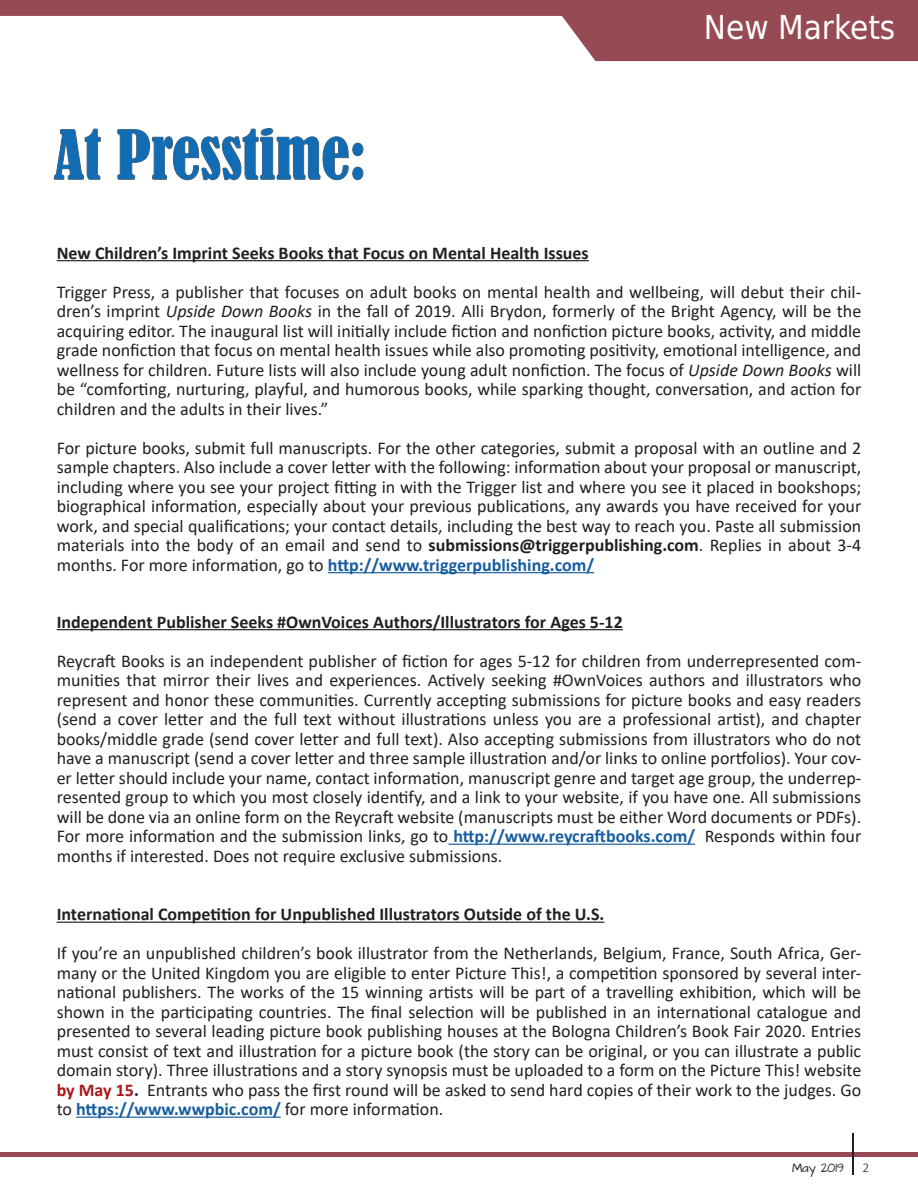
<style>
.page{position:relative;width:918px;height:1188px;background:#fff}
.page>*{position:absolute;margin:0;border:0;box-sizing:border-box;transform-origin:0 0}
.t1{font:condensed 63px "Bernard";color:#126cb3}
.t2{font:33px "DejaVu Sans Condensed";color:#fff}
.At_Presstime_Paragra{font:18px/19.5px "Calibri";color:#231f20;text-align:justify}
.At_Presstime_Paragra-2{font:700 18px "Calibri";color:#231f20}
.t3{font:300 13.5px "Calibri";color:#231f20}
.t4{font:10.2px "Architects Daughter";color:#231f20}
.s1{font-style:italic}
.s2{font-weight:700}
.s3{font-weight:700;color:#175d9e}
.s4{font-weight:700;color:#a8191c}
</style>
<div class="page">
<svg style="left:0;top:0;width:918px;height:61px;fill:#964a53"></svg>
<hr style="left:0;top:1153px;width:918px;height:4px;background:#964a53">
<hr style="left:852px;top:1133px;width:2px;height:42px;background:#231f20">
<hr style="left:57px;top:260px;width:532px;height:1px;background:#231f20">
<hr style="left:328px;top:572px;width:266px;height:1px;background:#175d9e">
<hr style="left:57px;top:629px;width:566px;height:1px;background:#231f20">
<hr style="left:448px;top:844px;width:247px;height:1px;background:#175d9e">
<hr style="left:57px;top:922px;width:547px;height:1px;background:#231f20">
<hr style="left:76px;top:1117px;width:205px;height:1px;background:#175d9e">
<svg style="left:54px;top:128px;width:47px;height:52px"></svg>
<svg style="left:117px;top:128px;width:247px;height:53px"></svg>
<p class="t1" style="left:54px;top:118px;width:313px">At Presstime:</p>
<p class="t2" style="left:704px;top:1px;width:193px">New Markets</p>
<p class="At_Presstime_Paragra-2" style="left:57px;top:240px;width:534px">New Children’s Imprint Seeks Books that Focus on Mental Health Issues</p>
<p class="At_Presstime_Paragra" style="left:57px;top:281px;width:806px">Trigger Press, a publisher that focuses on adult books on mental health and wellbeing, will debut their chil&shy;dren’s imprint <span class="s1">Upside Down Books</span> in the fall of 2019. Alli Brydon, formerly of the Bright Agency, will be the acquiring editor. The inaugural list will initially include fiction and nonfiction picture books, activity, and middle grade nonfiction that focus on mental health issues while also promoting positivity, emotional intelligence, and wellness for children. Future lists will also include young adult nonfiction. The focus of <span class="s1">Upside Down Books</span> will be “comforting, nurturing, playful, and humorous books, while sparking thought, conversation, and action for children and the adults in their lives.”</p>
<p class="At_Presstime_Paragra" style="left:57px;top:437px;width:806px">For picture books, submit full manuscripts. For the other categories, submit a proposal with an outline and 2 sample chapters. Also include a cover letter with the following: information about your proposal or manuscript, including where you see your project fitting in with the Trigger list and where you see it placed in bookshops; biographical information, especially about your previous publications, any awards you have received for your work, and special qualifications; your contact details, including the best way to reach you. Paste all submission materials into the body of an email and send to <span class="s2">submissions@triggerpublishing.com</span>. Replies in about 3-4 months. For more information, go to <span class="s3">http://www.triggerpublishing.com/</span></p>
<p class="At_Presstime_Paragra-2" style="left:57px;top:609px;width:568px">Independent Publisher Seeks #OwnVoices Authors/Illustrators for Ages 5-12</p>
<p class="At_Presstime_Paragra" style="left:57px;top:650px;width:806px">Reycraft Books is an independent publisher of fiction for ages 5-12 for children from underrepresented com&shy;munities that mirror their lives and experiences. Actively seeking #OwnVoices authors and illustrators who represent and honor these communities. Currently accepting submissions for picture books and easy readers (send a cover letter and the full text without illustrations unless you are a professional artist), and chapter books/middle grade (send cover letter and full text). Also accepting submissions from illustrators who do not have a manuscript (send a cover letter and three sample illustration and/or links to online portfolios). Your cov&shy;er letter should include your name, contact information, manuscript genre and target age group, the underrep&shy;resented group to which you most closely identify, and a link to your website, if you have one. All submissions will be done via an online form on the Reycraft website (manuscripts must be either Word documents or PDFs).<br>For more information and the submission links, go to <span class="s3">http://www.reycraftbooks.com/</span> Responds within four months if interested. Does not require exclusive submissions.</p>
<p class="At_Presstime_Paragra-2" style="left:57px;top:901px;width:549px">International Competition for Unpublished Illustrators Outside of the U.S.</p>
<p class="At_Presstime_Paragra" style="left:57px;top:943px;width:806px">If you’re an unpublished children’s book illustrator from the Netherlands, Belgium, France, South Africa, Ger&shy;many or the United Kingdom you are eligible to enter Picture This!, a competition sponsored by several inter&shy;national publishers. The works of the 15 winning artists will be part of a travelling exhibition, which will be shown in the participating countries. The final selection will be published in an international catalogue and presented to several leading picture book publishing houses at the Bologna Children’s Book Fair 2020. Entries must consist of text and illustration for a picture book (the story can be original, or you can illustrate a public domain story). Three illustrations and a story synopsis must be uploaded to a form on the Picture This! website <span class="s4">by May 15</span><span class="s2">.</span> Entrants who pass the first round will be asked to send hard copies of their work to the judges. Go to <span class="s3">https://www.wwpbic.com/</span> for more information.</p>
<p class="t4" style="left:792px;top:1161px;width:53px">May 2019</p>
<p class="t3" style="left:862px;top:1159px;width:8px">2</p>
</div>
